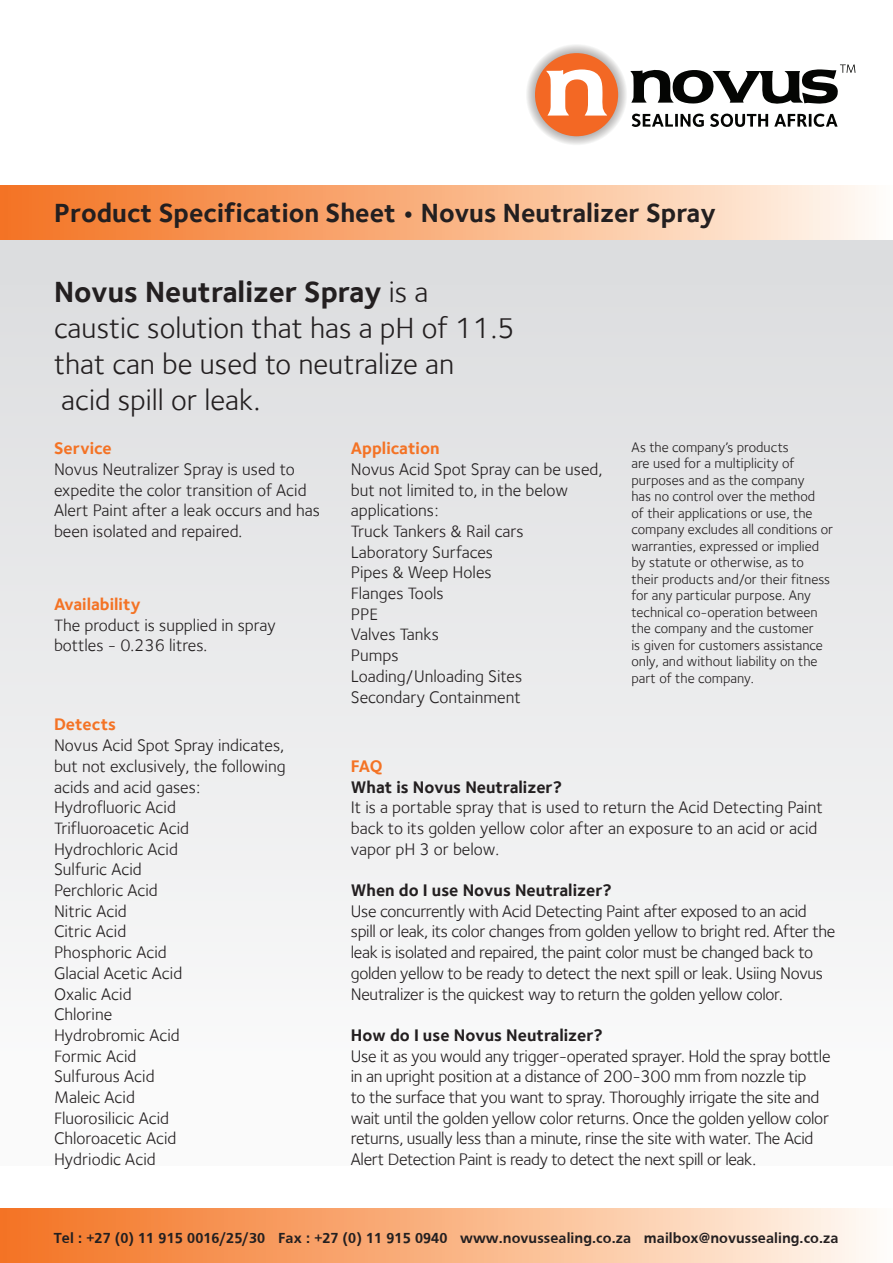
<style>
.page{position:relative;width:893px;height:1263px;background:#fff}
.page>*{position:absolute;margin:0;border:0;box-sizing:border-box;transform-origin:0 0}
.t1{font:30px/36px "Foundry Sterling";color:#231f20}
.t2{font:700 27px "Foundry Sterling";color:#231f20}
.t3{font:17.25px/20.7px "Foundry Sterling";letter-spacing:-.005em;color:#231f20}
.t4{font:700 17.25px "Foundry Sterling";color:#231f20}
.t5{font:700 17.25px "Foundry Sterling";color:#f47325}
.t6{font:700 15px "Frutiger";letter-spacing:.005em;color:#231f20}
.t7{font:14.25px/16.5px "Foundry Sterling";color:#231f20}
.s1{font-weight:700}
</style>
<div class="page">
<div style="left:0;top:240px;width:893px;height:925px;background:linear-gradient(to bottom,#dbdcde,#fcfcfc)"></div>
<svg style="left:527px;top:46px;width:328px;height:98px"></svg>
<div style="left:0;top:185px;width:893px;height:55px;background:linear-gradient(to right,#f4701d,#fffaf1)"></div>
<div style="left:0;top:1209px;width:893px;height:54px;background:linear-gradient(to right,#f4711e,#fff9f1)"></div>
<div style="left:763px;top:0;width:130px;height:50px;background:#fff"></div>
<h2 class="t2" style="left:54px;top:197px;width:663px">Product Specification Sheet • Novus Neutralizer Spray</h2>
<h1 class="t1" style="left:54px;top:273px;width:462px"><span class="s1">Novus Neutralizer Spray</span> is a caustic solution that has a pH of 11.5 that can be used to neutralize an<br>acid spill or leak.</h1>
<p class="t5" style="left:54px;top:438px;width:59px">Service</p>
<p class="t3" style="left:54px;top:459px;width:267px">Novus Neutralizer Spray is used to expedite the color transition of Acid Alert Paint after a leak occurs and has been isolated and repaired.</p>
<p class="t5" style="left:351px;top:438px;width:90px">Application</p>
<p class="t3" style="left:351px;top:459px;width:253px">Novus Acid Spot Spray can be used, but not limited to, in the below applications:<br>Truck Tankers &amp; Rail cars<br>Laboratory Surfaces<br>Pipes &amp; Weep Holes<br>Flanges Tools<br>PPE<br>Valves Tanks<br>Pumps<br>Loading/Unloading Sites<br>Secondary Containment</p>
<p class="t5" style="left:54px;top:594px;width:88px">Availability</p>
<p class="t3" style="left:54px;top:614px;width:223px">The product is supplied in spray bottles - 0.236 litres.</p>
<p class="t7" style="left:631px;top:439px;width:203px">As the company’s products<br>are used for a multiplicity of purposes and as the company<br>has no control over the method<br>of their applications or use, the company excludes all conditions or warranties, expressed or implied by statute or otherwise, as to their products and/or their fitness for any particular purpose. Any technical co-operation between the company and the customer<br>is given for customers assistance only, and without liability on the part of the company.</p>
<p class="t5" style="left:54px;top:714px;width:64px">Detects</p>
<p class="t3" style="left:54px;top:735px;width:233px">Novus Acid Spot Spray indicates, but not exclusively, the following acids and acid gases:<br>Hydrofluoric Acid<br>Trifluoroacetic Acid<br>Hydrochloric Acid<br>Sulfuric Acid<br>Perchloric Acid<br>Nitric Acid<br>Citric Acid<br>Phosphoric Acid<br>Glacial Acetic Acid<br>Oxalic Acid<br>Chlorine<br>Hydrobromic Acid<br>Formic Acid<br>Sulfurous Acid<br>Maleic Acid<br>Fluorosilicic Acid<br>Chloroacetic Acid<br>Hydriodic Acid</p>
<p class="t5" style="left:351px;top:756px;width:33px">FAQ</p>
<p class="t4" style="left:351px;top:776px;width:213px">What is Novus Neutralizer?</p>
<p class="t3" style="left:351px;top:797px;width:473px">It is a portable spray that is used to return the Acid Detecting Paint back to its golden yellow color after an exposure to an acid or acid vapor pH 3 or below.</p>
<p class="t4" style="left:351px;top:880px;width:262px">When do I use Novus Neutralizer?</p>
<p class="t3" style="left:351px;top:900px;width:486px">Use concurrently with Acid Detecting Paint after exposed to an acid spill or leak, its color changes from golden yellow to bright red. After the leak is isolated and repaired, the paint color must be changed back to golden yellow to be ready to detect the next spill or leak. Usiing Novus Neutralizer is the quickest way to return the golden yellow color.</p>
<p class="t4" style="left:351px;top:1025px;width:254px">How do I use Novus Neutralizer?</p>
<p class="t3" style="left:351px;top:1045px;width:481px">Use it as you would any trigger-operated sprayer. Hold the spray bottle in an upright position at a distance of 200-300 mm from nozzle tip<br>to the surface that you want to spray. Thoroughly irrigate the site and wait until the golden yellow color returns. Once the golden yellow color returns, usually less than a minute, rinse the site with water. The Acid Alert Detection Paint is ready to detect the next spill or leak.</p>
<p class="t6" style="left:54px;top:1229px;width:786px">Tel : +27 (0) 11 915 0016/25/30 Fax : +27 (0) 11 915 0940 www.novussealing.co.za mailbox@novussealing.co.za</p>
</div>
